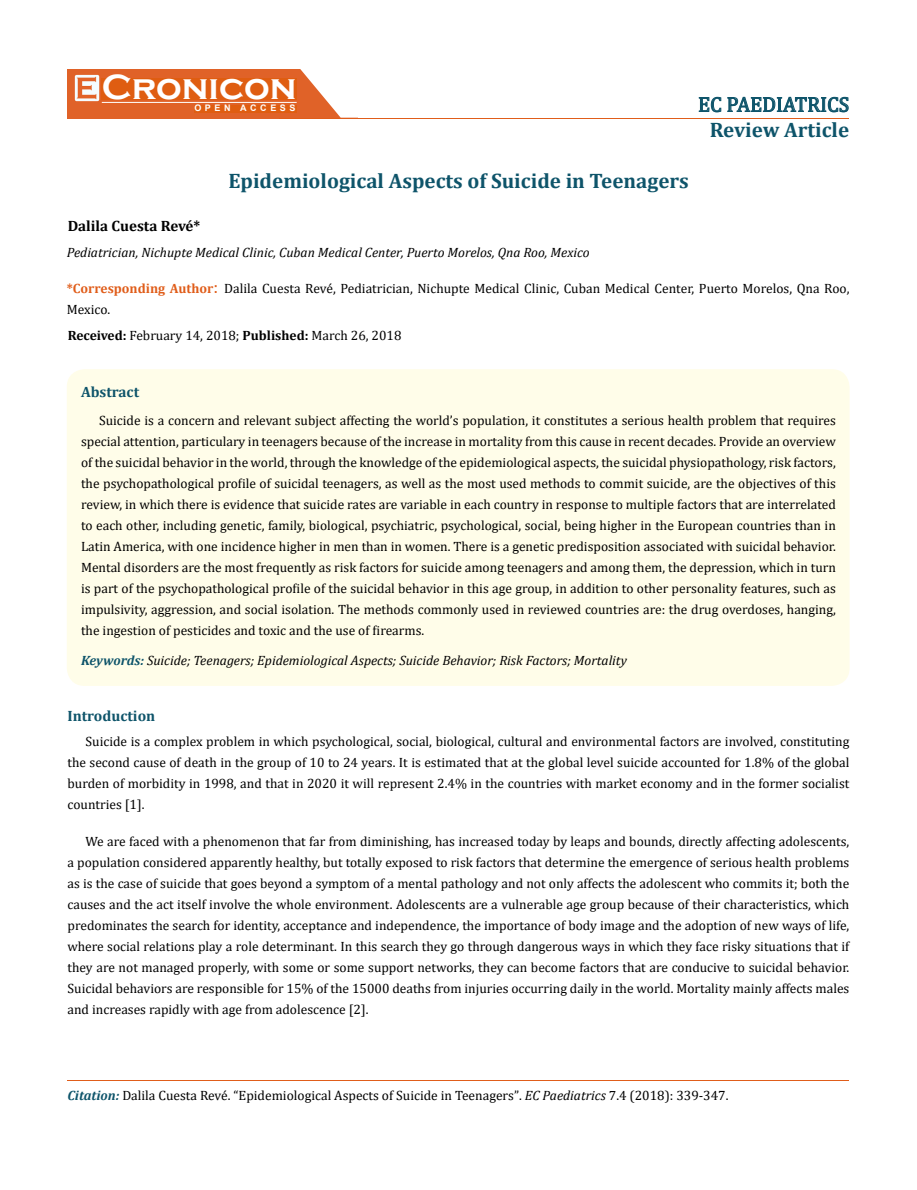
<style>
.page{position:relative;width:917px;height:1190px;background:#fff}
.page>*{position:absolute;margin:0;border:0;box-sizing:border-box;transform-origin:0 0}
.t1{font:700 36px "Copperplate Gothic";color:#fff}
.t2{font:700 21px "Cambria";color:#0e546a}
.t3{font:21px "Cambria";color:#0e546a}
.t4{font:700 15px "Cambria";color:#0e546a}
.t5{font:700 15px "Cambria";color:#000}
.t6{font:13.5px/21px "Cambria";color:#000;text-align:justify}
.t7{font:italic 13.5px "Cambria";color:#000}
.t8{font:700 9px "Arial";letter-spacing:.4em;color:#fff}
.s1{font-weight:700;color:#e05d1a}
.s2{font-size:18px;color:#e05d1a}
.s3{font-weight:700}
.s4{font-weight:700;color:#0e546a}
.s5{font-weight:700;font-style:italic;color:#0e546a}
.s6{font-size:13.35px}
.s7{font-style:italic}
</style>
<div class="page">
<div style="left:67px;top:70px;width:290px;height:49px;background:#e06228"></div>
<svg style="left:300px;top:69px;width:58px;height:49px"></svg>
<img style="left:75px;top:75px;width:24px;height:26px">
<div style="left:102px;top:79px;width:195px;height:21px;background:#df5d11"></div>
<div style="left:194px;top:105px;width:103px;height:7px;background:#df5d11"></div>
<svg style="left:698px;top:97px;width:23px;height:15px"></svg>
<svg style="left:727px;top:97px;width:121px;height:15px"></svg>
<hr style="left:102px;top:102px;width:194px;height:1px;background:#fff">
<hr style="left:279px;top:118px;width:569px;height:1px;background:#e05d1a">
<hr style="left:67px;top:1080px;width:782px;height:1px;background:#e05d1a">
<div style="left:67px;top:369px;width:782px;height:317px;background:#fffde9;border-radius:18px"></div>
<h1 class="t1" style="left:102px;top:68px;width:196px">Cronicon</h1>
<p class="t8" style="left:194px;top:102px;width:103px">OPEN ACCESS</p>
<h2 class="t3" style="left:698px;top:92px;width:153px">EC PAEDIATRICS</h2>
<h2 class="t2" style="left:709px;top:115px;width:141px">Review Article</h2>
<h2 class="t2" style="left:228px;top:166px;width:462px">Epidemiological Aspects of Suicide in Teenagers</h2>
<p class="t5" style="left:68px;top:215px;width:134px">Dalila Cuesta Revé*</p>
<p class="t7" style="left:67px;top:242px;width:524px">Pediatrician, Nichupte Medical Clinic, Cuban Medical Center, Puerto Morelos, Qna Roo, Mexico</p>
<p class="t6" style="left:67px;top:278px;width:784px"><span class="s1">*Corresponding Author</span><span class="s2">:</span> Dalila Cuesta Revé, Pediatrician, Nichupte Medical Clinic, Cuban Medical Center, Puerto Morelos, Qna Roo,<br>Mexico.</p>
<p class="t6" style="left:68px;top:325px;width:335px"><span class="s3">Received:</span> February 14, 2018; <span class="s3">Published:</span> March 26, 2018</p>
<p class="t4" style="left:81px;top:381px;width:60px">Abstract</p>
<p class="t6" style="left:81px;top:409px;width:756px;text-indent:18px">Suicide is a concern and relevant subject affecting the world’s population, it constitutes a serious health problem that requires special attention, particulary in teenagers because of the increase in mortality from this cause in recent decades. Provide an overview of the suicidal behavior in the world, through the knowledge of the epidemiological aspects, the suicidal physiopathology, risk factors, the psychopathological profile of suicidal teenagers, as well as the most used methods to commit suicide, are the objectives of this review, in which there is evidence that suicide rates are variable in each country in response to multiple factors that are interrelated to each other, including genetic, family, biological, psychiatric, psychological, social, being higher in the European countries than in Latin America, with one incidence higher in men than in women. There is a genetic predisposition associated with suicidal behavior.<br>Mental disorders are the most frequently as risk factors for suicide among teenagers and among them, the depression, which in turn is part of the psychopathological profile of the suicidal behavior in this age group, in addition to other personality features, such as impulsivity, aggression, and social isolation. The methods commonly used in reviewed countries are: the drug overdoses, hanging, the ingestion of pesticides and toxic and the use of firearms.</p>
<p class="t7" style="left:81px;top:650px;width:547px"><span class="s4">Keywords:</span> Suicide; Teenagers; Epidemiological Aspects; Suicide Behavior; Risk Factors; Mortality</p>
<p class="t4" style="left:67px;top:705px;width:89px">Introduction</p>
<p class="t6" style="left:67px;top:731px;width:783px;text-indent:18px">Suicide is a complex problem in which psychological, social, biological, cultural and environmental factors are involved, constituting the second cause of death in the group of 10 to 24 years. It is estimated that at the global level suicide accounted for 1.8% of the global burden of morbidity in 1998, and that in 2020 it will represent 2.4% in the countries with market economy and in the former socialist countries [1].</p>
<p class="t6" style="left:67px;top:830px;width:783px;text-indent:18px">We are faced with a phenomenon that far from diminishing, has increased today by leaps and bounds, directly affecting adolescents, a population considered apparently healthy, but totally exposed to risk factors that determine the emergence of serious health problems as is the case of suicide that goes beyond a symptom of a mental pathology and not only affects the adolescent who commits it; both the causes and the act itself involve the whole environment. Adolescents are a vulnerable age group because of their characteristics, which predominates the search for identity, acceptance and independence, the importance of body image and the adoption of new ways of life, where social relations play a role determinant. In this search they go through dangerous ways in which they face risky situations that if they are not managed properly, with some or some support networks, they can become factors that are conducive to suicidal behavior.<br>Suicidal behaviors are responsible for 15% of the 15000 deaths from injuries occurring daily in the world. Mortality mainly affects males and increases rapidly with age from adolescence [2].</p>
<p class="t6" style="left:67px;top:1084px;width:662px"><span class="s5">Citation:</span> Dalila Cuesta Revé. “Epidemiological Aspects of Suicide in Teenagers”<span class="s6">.</span> <span class="s7">EC Paediatrics</span> <span class="s6">7</span>.4 (2018): 339-347.</p>
</div>
